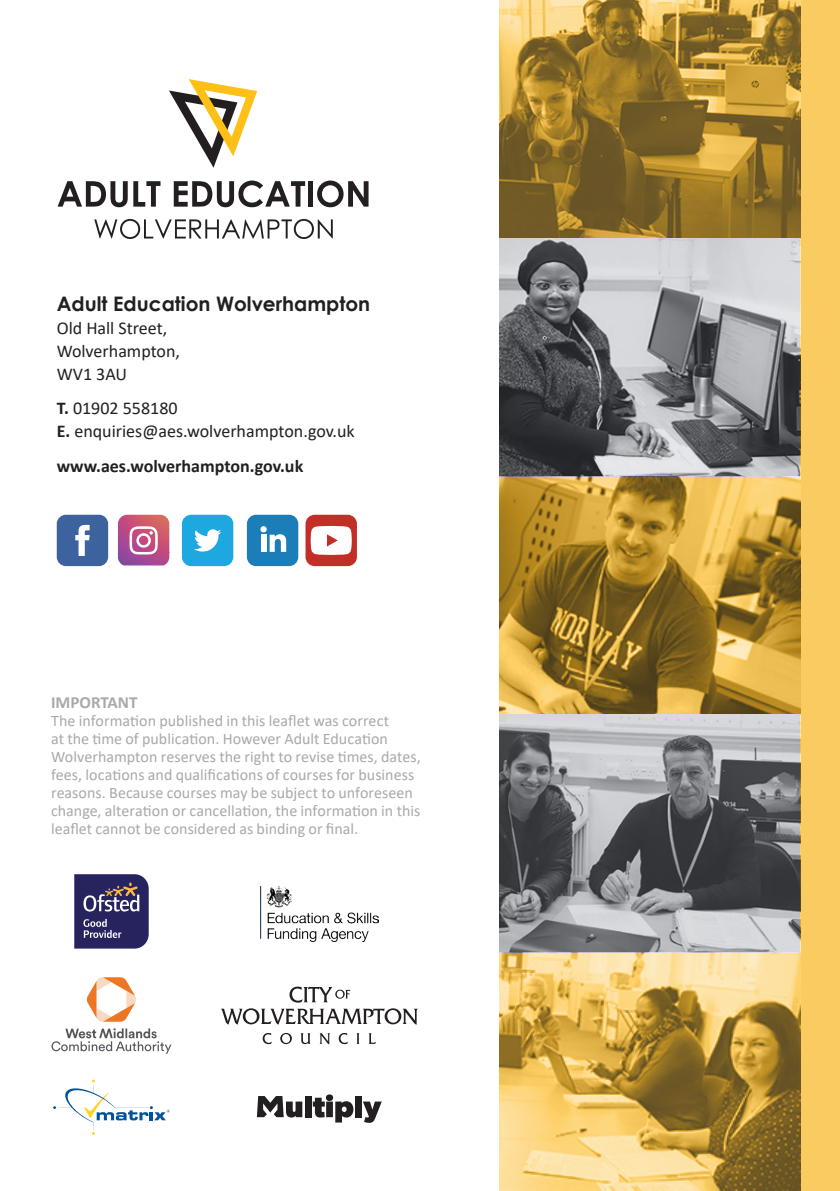
<style>
.page{position:relative;width:840px;height:1191px;background:#fff}
.page>*{position:absolute;margin:0;border:0;box-sizing:border-box;transform-origin:0 0}
.t1{font:700 20px "Century Gothic";color:#231f20}
.t2{font:18px "Calibri";color:#231f20}
.t3{font:700 18px "Calibri";color:#231f20}
.Paragraphs{font:700 17px "Calibri";color:#a8a9ad}
.Paragraphs-2{font:16px/18px "Calibri";color:#a8a9ad}
.s1{font-weight:700}
</style>
<div class="page">
<div style="left:499px;top:0;width:340px;height:1191px;background:#facb60"></div>
<div style="left:182px;top:515px;width:51px;height:51px;background:#1ea8e0;border-radius:9px"></div>
<svg style="left:194px;top:529px;width:27px;height:22px"></svg>
<div style="left:57px;top:515px;width:51px;height:51px;background:#3c639e;border-radius:9px"></div>
<svg style="left:75px;top:525px;width:15px;height:31px"></svg>
<svg style="left:118px;top:515px;width:51px;height:50px;background:#c46994"></svg>
<div style="left:247px;top:515px;width:51px;height:51px;background:#1b7eb9;border-radius:9px"></div>
<svg style="left:260px;top:526px;width:26px;height:26px"></svg>
<div style="left:305px;top:515px;width:52px;height:51px;background:#c32e27;border-radius:9px"></div>
<svg style="left:310px;top:526px;width:41px;height:29px"></svg>
<svg style="left:58px;top:181px;width:102px;height:26px"></svg>
<svg style="left:174px;top:180px;width:131px;height:27px"></svg>
<div style="left:308px;top:181px;width:5px;height:26px;background:#231f20"></div>
<svg style="left:317px;top:180px;width:51px;height:27px"></svg>
<svg style="left:94px;top:219px;width:238px;height:20px"></svg>
<svg style="left:169px;top:79px;width:88px;height:89px"></svg>
<img style="left:499px;top:0;width:300px;height:1191px">
<svg style="left:499px;top:238px;width:300px;height:238px;background:#87898c"></svg>
<svg style="left:499px;top:714px;width:300px;height:238px;background:#808285"></svg>
<svg style="left:51px;top:1028px;width:120px;height:25px"></svg>
<svg style="left:86px;top:977px;width:50px;height:44px"></svg>
<svg style="left:262px;top:1033px;width:10px;height:11px"></svg>
<svg style="left:280px;top:1033px;width:12px;height:11px"></svg>
<svg style="left:300px;top:1033px;width:10px;height:11px"></svg>
<svg style="left:319px;top:1033px;width:11px;height:11px"></svg>
<svg style="left:338px;top:1033px;width:10px;height:11px"></svg>
<svg style="left:356px;top:1033px;width:3px;height:10px"></svg>
<svg style="left:368px;top:1033px;width:8px;height:10px"></svg>
<svg style="left:221px;top:1008px;width:196px;height:16px"></svg>
<svg style="left:289px;top:986px;width:61px;height:16px"></svg>
<svg style="left:74px;top:874px;width:75px;height:74px;background:#464171"></svg>
<img style="left:260px;top:887px;width:118px;height:54px">
<svg style="left:53px;top:1079px;width:117px;height:55px"></svg>
<div style="left:304px;top:1096px;width:7px;height:21px;background:#231f20"></div>
<svg style="left:312px;top:1094px;width:41px;height:28px"></svg>
<div style="left:355px;top:1096px;width:6px;height:21px;background:#231f20"></div>
<svg style="left:363px;top:1101px;width:18px;height:21px"></svg>
<svg style="left:257px;top:1096px;width:45px;height:21px"></svg>
<p class="t1" style="left:57px;top:288px;width:315px">Adult Education Wolverhampton</p>
<p class="t2" style="left:57px;top:315px;width:112px">Old Hall Street,</p>
<p class="t2" style="left:57px;top:338px;width:125px">Wolverhampton,</p>
<p class="t2" style="left:57px;top:361px;width:72px">WV1 3AU</p>
<p class="t2" style="left:57px;top:396px;width:122px"><span class="s1">T.</span> 01902 558180</p>
<p class="t2" style="left:57px;top:419px;width:299px"><span class="s1">E.</span> enquiries@aes.wolverhampton.gov.uk</p>
<p class="t3" style="left:57px;top:453px;width:248px">www.aes.wolverhampton.gov.uk</p>
<p class="Paragraphs" style="left:51px;top:690px;width:88px">IMPORTANT</p>
<p class="Paragraphs-2" style="left:51px;top:711px;width:371px">The information published in this leaflet was correct<br>at the time of publication. However Adult Education Wolverhampton reserves the right to revise times, dates, fees, locations and qualifications of courses for business reasons. Because courses may be subject to unforeseen change, alteration or cancellation, the information in this leaflet cannot be considered as binding or final.</p>
</div>
